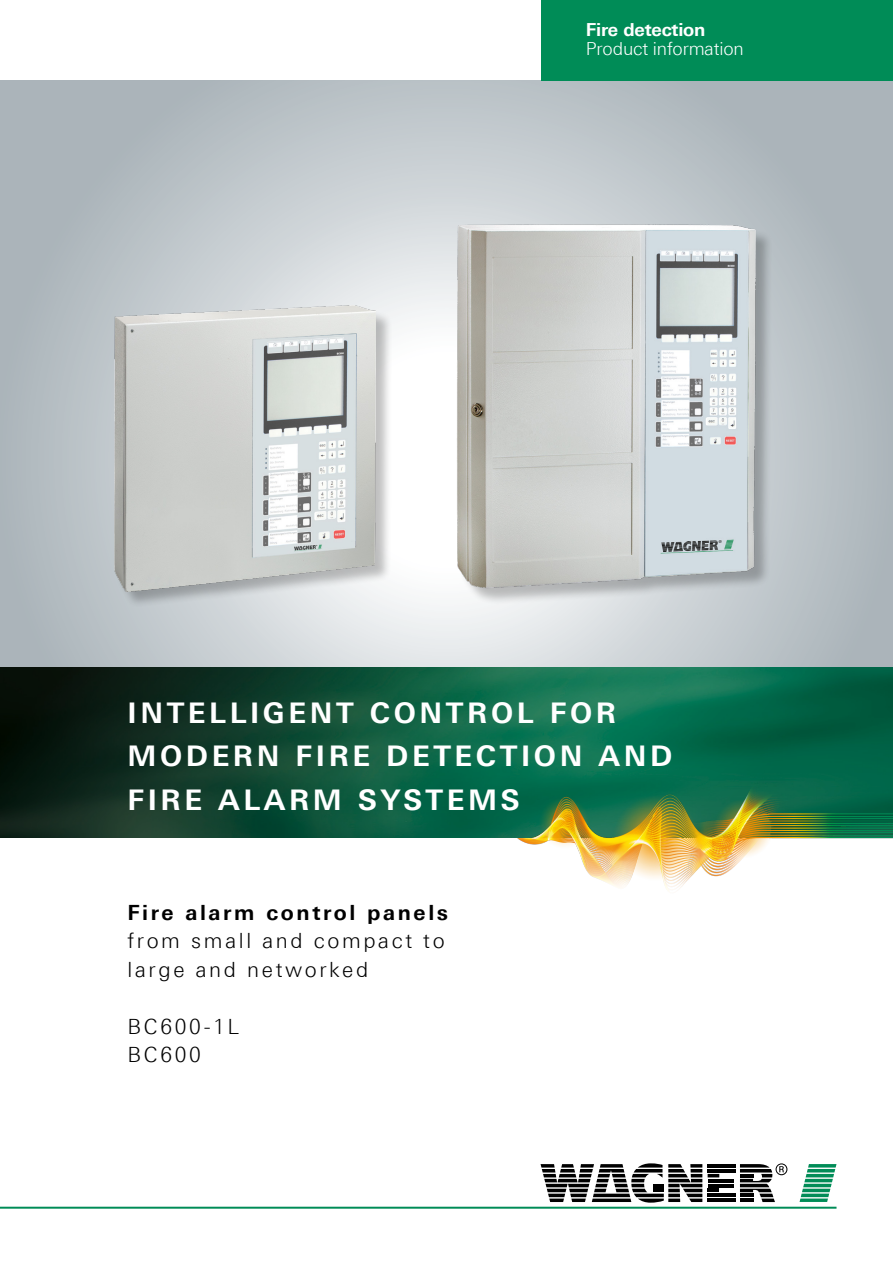
<style>
.page{position:relative;width:893px;height:1263px;background:#fff}
.page>*{position:absolute;margin:0;border:0;box-sizing:border-box;transform-origin:0 0}
.t1{font:700 28.5px/43.5px "LT Univers Basic";letter-spacing:.125em;color:#fff}
.t2{font:300 21px/28.5px "LT Univers Basic";letter-spacing:.125em;color:#000}
.t3{font:700 21px "LT Univers Basic";letter-spacing:.125em;color:#000}
.t4{font:300 18px "LT Univers Basic";letter-spacing:-.01em;color:#fff}
.t5{font:700 18px "LT Univers Basic";letter-spacing:-.01em;color:#fff}
</style>
<div class="page">
<svg style="left:0;top:81px;width:893px;height:587px;background:#bfc7cb"></svg>
<div style="left:541px;top:0;width:352px;height:81px;background:#008c57"></div>
<img style="left:0;top:668px;width:893px;height:170px">
<img style="left:497px;top:758px;width:396px;height:133px">
<hr style="left:0;top:1207px;width:836px;height:2px;background:#008c57">
<svg style="left:799px;top:1164px;width:37px;height:38px"></svg>
<hr style="left:708px;top:1184px;width:26px;height:3px;background:#000">
<hr style="left:708px;top:1179px;width:26px;height:3px;background:#000">
<svg style="left:708px;top:1189px;width:11px;height:3px"></svg>
<svg style="left:708px;top:1174px;width:11px;height:3px"></svg>
<hr style="left:708px;top:1164px;width:28px;height:3px;background:#000">
<hr style="left:708px;top:1198px;width:28px;height:4px;background:#000">
<svg style="left:740px;top:1163px;width:47px;height:39px"></svg>
<hr style="left:708px;top:1169px;width:28px;height:3px;background:#000">
<hr style="left:708px;top:1194px;width:28px;height:3px;background:#000">
<svg style="left:541px;top:1163px;width:161px;height:40px"></svg>
<div style="left:458px;top:226px;width:315px;height:379px;background:#000;opacity:.25"></div>
<img style="left:440px;top:221px;width:389px;height:370px">
<div style="left:115px;top:307px;width:278px;height:301px;background:#000;opacity:.25"></div>
<img style="left:115px;top:306px;width:261px;height:286px">
<p class="t5" style="left:586px;top:18px;width:121px">Fire detection</p>
<p class="t4" style="left:586px;top:38px;width:159px">Product information</p>
<p class="t1" style="left:128px;top:690px;width:546px">INTELLIGENT CONTROL FOR<br>MODERN FIRE DETECTION AND<br>FIRE ALARM SYSTEMS</p>
<p class="t3" style="left:128px;top:900px;width:322px">Fire alarm control panels</p>
<p class="t2" style="left:128px;top:926px;width:319px">from small and compact to large and networked</p>
<p class="t2" style="left:128px;top:1012px;width:113px">BC600-1L<br>BC600</p>
</div>
